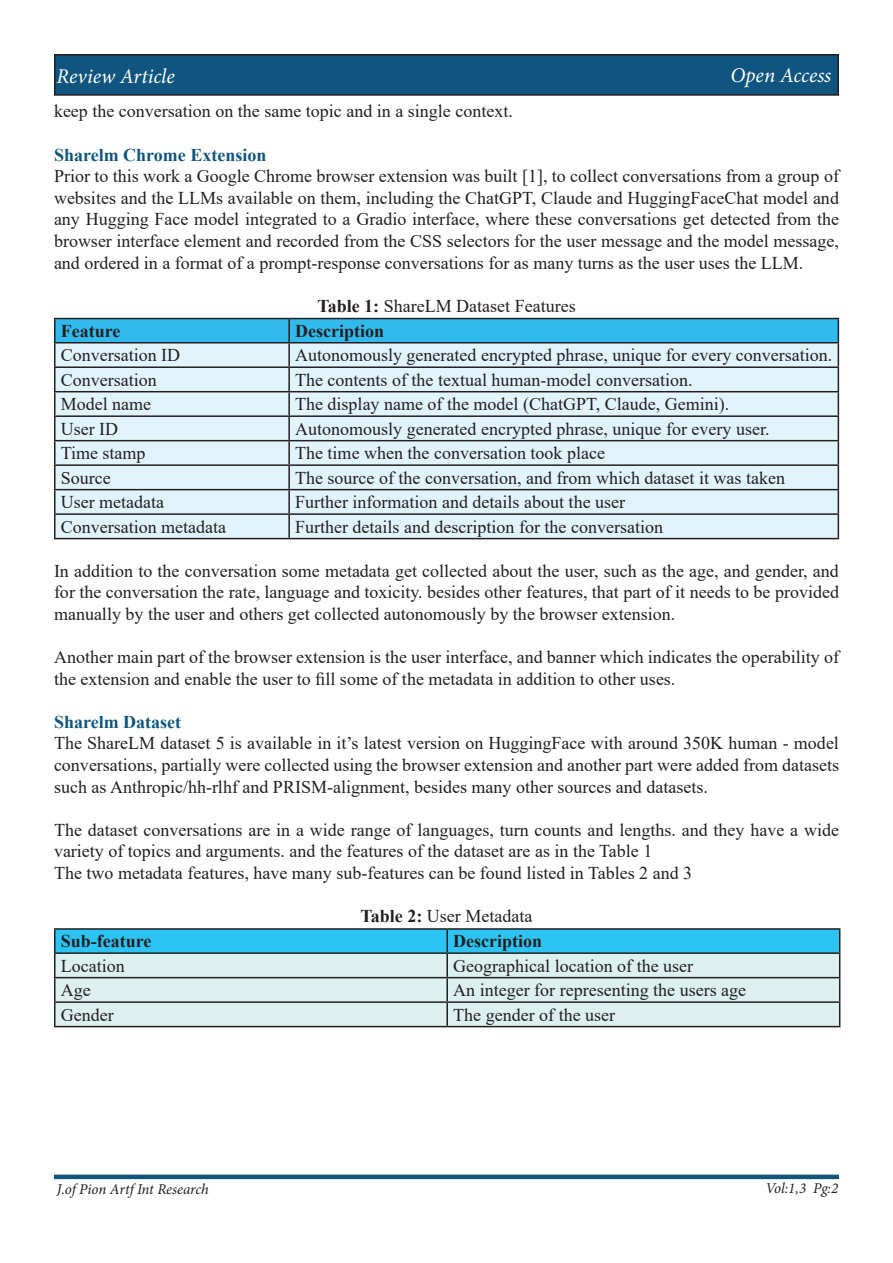
<style>
.page{position:relative;width:893px;height:1263px;background:#fff}
.page>*{position:absolute;margin:0;border:0;box-sizing:border-box;transform-origin:0 0}
.t1{font:italic 21px "Minion Pro";letter-spacing:-.005em;color:#fff}
.t2{font:18px/21.6px "Times New Roman";color:#231f20;text-align:justify}
.t3{font:700 18px "Times New Roman";color:#231f20}
.t4{font:700 18px "Times New Roman";color:#0f5580}
.t5{font:italic 15px "Minion Pro";letter-spacing:-.01em;color:#231f20}
.s1{font-weight:700}
</style>
<div class="page">
<div style="left:55px;top:55px;width:783px;height:40px;background:#0f5580"></div>
<div style="left:54px;top:54px;width:785px;height:42px;border:2px solid #231f20"></div>
<div style="left:54px;top:1174px;width:785px;height:5px;background:#0f5580"></div>
<hr style="left:54px;top:318px;width:235px;height:1px;background:#231f20">
<hr style="left:54px;top:319px;width:2px;height:23px;background:#231f20">
<hr style="left:289px;top:318px;width:550px;height:1px;background:#231f20">
<hr style="left:54px;top:342px;width:235px;height:1px;background:#231f20">
<hr style="left:54px;top:343px;width:2px;height:23px;background:#231f20">
<hr style="left:54px;top:366px;width:235px;height:2px;background:#231f20">
<hr style="left:54px;top:368px;width:2px;height:23px;background:#231f20">
<hr style="left:54px;top:391px;width:235px;height:1px;background:#231f20">
<hr style="left:54px;top:392px;width:2px;height:23px;background:#231f20">
<hr style="left:54px;top:415px;width:235px;height:2px;background:#231f20">
<hr style="left:54px;top:417px;width:2px;height:23px;background:#231f20">
<hr style="left:54px;top:440px;width:235px;height:1px;background:#231f20">
<hr style="left:54px;top:441px;width:2px;height:23px;background:#231f20">
<hr style="left:54px;top:464px;width:235px;height:2px;background:#231f20">
<hr style="left:54px;top:466px;width:2px;height:23px;background:#231f20">
<hr style="left:54px;top:489px;width:235px;height:1px;background:#231f20">
<hr style="left:54px;top:490px;width:2px;height:23px;background:#231f20">
<hr style="left:54px;top:513px;width:235px;height:2px;background:#231f20">
<hr style="left:54px;top:515px;width:2px;height:23px;background:#231f20">
<svg style="left:55px;top:319px;width:784px;height:219px;background:#c2e0ec"></svg>
<hr style="left:54px;top:538px;width:235px;height:1px;background:#231f20">
<hr style="left:289px;top:538px;width:550px;height:1px;background:#231f20">
<hr style="left:54px;top:928px;width:393px;height:2px;background:#231f20">
<hr style="left:54px;top:930px;width:2px;height:22px;background:#231f20">
<hr style="left:447px;top:928px;width:393px;height:2px;background:#231f20">
<hr style="left:54px;top:952px;width:393px;height:2px;background:#231f20">
<hr style="left:54px;top:954px;width:2px;height:23px;background:#231f20">
<hr style="left:54px;top:977px;width:393px;height:1px;background:#231f20">
<hr style="left:54px;top:978px;width:2px;height:23px;background:#231f20">
<hr style="left:54px;top:1001px;width:393px;height:2px;background:#231f20">
<hr style="left:54px;top:1003px;width:2px;height:23px;background:#231f20">
<svg style="left:55px;top:929px;width:785px;height:97px;background:#a7d9e3"></svg>
<hr style="left:54px;top:1026px;width:393px;height:1px;background:#231f20">
<hr style="left:447px;top:1026px;width:393px;height:1px;background:#231f20">
<p class="t1" style="left:57px;top:62px;width:120px">Review Article</p>
<p class="t1" style="left:730px;top:61px;width:102px">Open Access</p>
<p class="t2" style="left:54px;top:100px;width:460px">keep the conversation on the same topic and in a single context.</p>
<p class="t4" style="left:54px;top:142px;width:214px">Sharelm Chrome Extension</p>
<p class="t2" style="left:54px;top:165px;width:786px">Prior to this work a Google Chrome browser extension was built [1], to collect conversations from a group of websites and the LLMs available on them, including the ChatGPT, Claude and HuggingFaceChat model and any Hugging Face model integrated to a Gradio interface, where these conversations get detected from the browser interface element and recorded from the CSS selectors for the user message and the model message, and ordered in a format of a prompt-response conversations for as many turns as the user uses the LLM.</p>
<p class="t2" style="left:317px;top:294px;width:260px"><span class="s1">Table 1:</span> ShareLM Dataset Features</p>
<p class="t3" style="left:61px;top:318px;width:61px">Feature</p>
<p class="t3" style="left:295px;top:318px;width:90px">Description</p>
<p class="t2" style="left:61px;top:344px;width:121px">Conversation ID</p>
<p class="t2" style="left:295px;top:344px;width:539px">Autonomously generated encrypted phrase, unique for every conversation.</p>
<p class="t2" style="left:61px;top:368px;width:97px">Conversation</p>
<p class="t2" style="left:295px;top:368px;width:399px">The contents of the textual human-model conversation.</p>
<p class="t2" style="left:61px;top:393px;width:92px">Model name</p>
<p class="t2" style="left:295px;top:393px;width:436px">The display name of the model (ChatGPT, Claude, Gemini).</p>
<p class="t2" style="left:61px;top:417px;width:59px">User ID</p>
<p class="t2" style="left:295px;top:417px;width:476px">Autonomously generated encrypted phrase, unique for every user.</p>
<p class="t2" style="left:61px;top:442px;width:86px">Time stamp</p>
<p class="t2" style="left:295px;top:442px;width:311px">The time when the conversation took place</p>
<p class="t2" style="left:61px;top:466px;width:51px">Source</p>
<p class="t2" style="left:295px;top:466px;width:491px">The source of the conversation, and from which dataset it was taken</p>
<p class="t2" style="left:61px;top:491px;width:105px">User metadata</p>
<p class="t2" style="left:295px;top:491px;width:331px">Further information and details about the user</p>
<p class="t2" style="left:61px;top:515px;width:167px">Conversation metadata</p>
<p class="t2" style="left:295px;top:515px;width:369px">Further details and description for the conversation</p>
<p class="t2" style="left:54px;top:559px;width:786px">In addition to the conversation some metadata get collected about the user, such as the age, and gender, and for the conversation the rate, language and toxicity. besides other features, that part of it needs to be provided manually by the user and others get collected autonomously by the browser extension.</p>
<p class="t2" style="left:54px;top:645px;width:786px">Another main part of the browser extension is the user interface, and banner which indicates the operability of the extension and enable the user to fill some of the metadata in addition to other uses.</p>
<p class="t4" style="left:54px;top:709px;width:129px">Sharelm Dataset</p>
<p class="t2" style="left:54px;top:732px;width:786px">The ShareLM dataset 5 is available in it’s latest version on HuggingFace with around 350K human - model conversations, partially were collected using the browser extension and another part were added from datasets such as Anthropic/hh-rlhf and PRISM-alignment, besides many other sources and datasets.</p>
<p class="t2" style="left:54px;top:818px;width:786px">The dataset conversations are in a wide range of languages, turn counts and lengths. and they have a wide variety of topics and arguments. and the features of the dataset are as in the Table 1</p>
<p class="t2" style="left:54px;top:861px;width:640px">The two metadata features, have many sub-features can be found listed in Tables 2 and 3</p>
<p class="t2" style="left:361px;top:905px;width:173px"><span class="s1">Table 2:</span> User Metadata</p>
<p class="t3" style="left:61px;top:928px;width:92px">Sub-feature</p>
<p class="t3" style="left:453px;top:928px;width:90px">Description</p>
<p class="t2" style="left:61px;top:954px;width:65px">Location</p>
<p class="t2" style="left:453px;top:954px;width:241px">Geographical location of the user</p>
<p class="t2" style="left:61px;top:979px;width:31px">Age</p>
<p class="t2" style="left:453px;top:979px;width:294px">An integer for representing the users age</p>
<p class="t2" style="left:61px;top:1003px;width:54px">Gender</p>
<p class="t2" style="left:453px;top:1003px;width:163px">The gender of the user</p>
<p class="t5" style="left:57px;top:1178px;width:153px">J.of Pion Artf Int Research</p>
<p class="t5" style="left:765px;top:1178px;width:74px">Vol:1,3 Pg:2</p>
</div>
